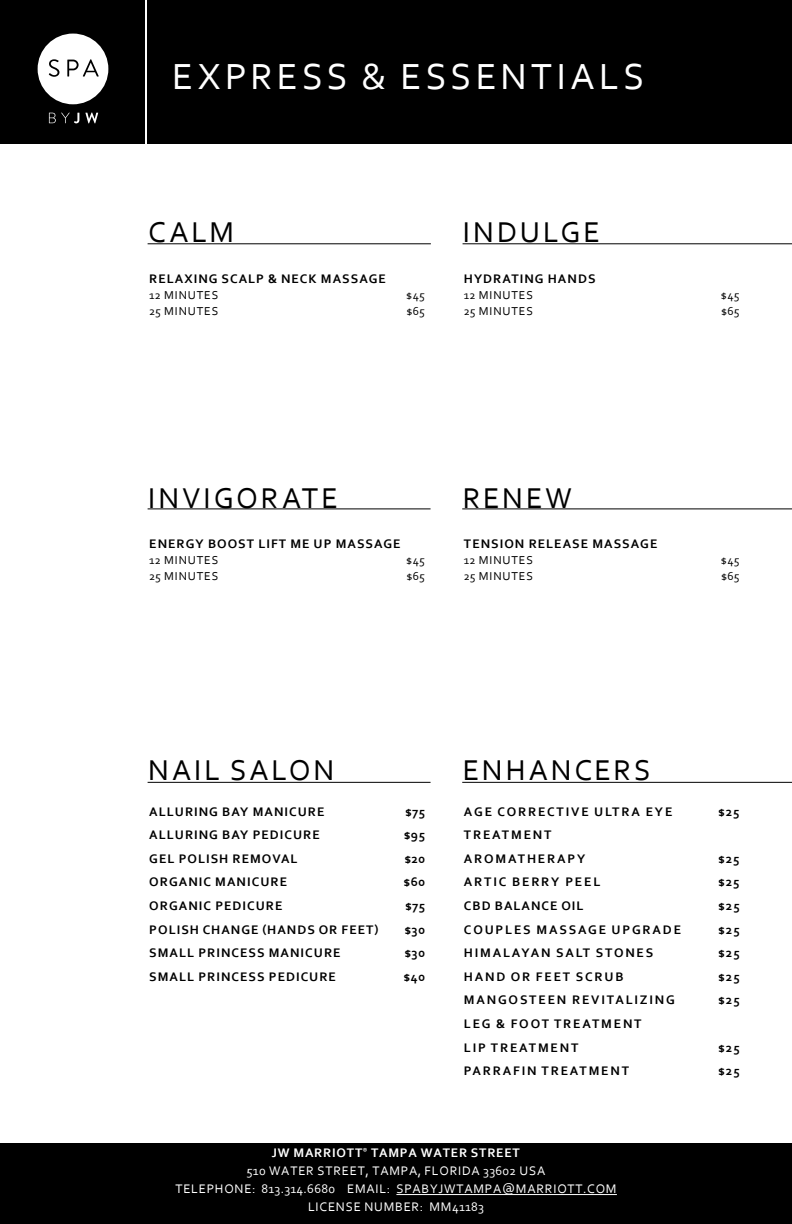
<style>
.page{position:relative;width:792px;height:1224px;background:#fff}
.page>*{position:absolute;margin:0;border:0;box-sizing:border-box;transform-origin:0 0}
.t1{font:38px "Corbel";letter-spacing:.11em;color:#fff}
.t2{font:30px "Corbel";letter-spacing:.095em;color:#000}
.t3{font:700 13px "Corbel";letter-spacing:.08em;color:#000}
.t4{font:700 13px "Corbel";letter-spacing:.14em;color:#000}
.t5{font:13px/18px "Corbel";letter-spacing:.06em;color:#fff;text-align:center}
.t6{font:700 13px "Corbel";letter-spacing:.06em;color:#fff}
.t7{font:12px/16px "Corbel";letter-spacing:.07em;color:#000}
</style>
<div class="page">
<div style="left:0;top:1143px;width:792px;height:81px;background:#000"></div>
<hr style="left:462px;top:782px;width:330px;height:1px;background:#000">
<hr style="left:148px;top:782px;width:283px;height:1px;background:#000">
<hr style="left:148px;top:243px;width:283px;height:1px;background:#000">
<hr style="left:462px;top:508px;width:330px;height:1px;background:#000">
<hr style="left:148px;top:508px;width:283px;height:1px;background:#000">
<hr style="left:463px;top:243px;width:329px;height:1px;background:#000">
<hr style="left:396px;top:1194px;width:221px;height:1px;background:#fff">
<div style="left:0;top:0;width:145px;height:144px;background:#000"></div>
<svg style="left:49px;top:113px;width:30px;height:10px"></svg>
<svg style="left:85px;top:113px;width:13px;height:10px"></svg>
<svg style="left:38px;top:34px;width:70px;height:70px"></svg>
<div style="left:148px;top:0;width:644px;height:144px;background:#000"></div>
<p class="t1" style="left:172px;top:53px;width:474px">EXPRESS &amp; ESSENTIALS</p>
<p class="t2" style="left:148px;top:214px;width:88px">CALM</p>
<p class="t2" style="left:463px;top:214px;width:139px">INDULGE</p>
<p class="t3" style="left:149px;top:271px;width:238px">RELAXING SCALP &amp; NECK MASSAGE</p>
<p class="t7" style="left:149px;top:287px;width:71px">12 MINUTES<br>25 MINUTES</p>
<p class="t7" style="left:406px;top:287px;width:20px">$45 $65</p>
<p class="t3" style="left:464px;top:271px;width:133px">HYDRATING HANDS</p>
<p class="t7" style="left:464px;top:287px;width:71px">12 MINUTES<br>25 MINUTES</p>
<p class="t7" style="left:721px;top:287px;width:20px">$45 $65</p>
<p class="t2" style="left:148px;top:479px;width:191px">INVIGORATE</p>
<p class="t2" style="left:463px;top:479px;width:111px">RENEW</p>
<p class="t3" style="left:149px;top:536px;width:253px">ENERGY BOOST LIFT ME UP MASSAGE</p>
<p class="t7" style="left:149px;top:552px;width:71px">12 MINUTES</p>
<p class="t7" style="left:406px;top:552px;width:20px">$45</p>
<p class="t7" style="left:149px;top:568px;width:71px">25 MINUTES</p>
<p class="t7" style="left:406px;top:568px;width:20px">$65</p>
<p class="t3" style="left:464px;top:536px;width:195px">TENSION RELEASE MASSAGE</p>
<p class="t7" style="left:464px;top:552px;width:71px">12 MINUTES<br>25 MINUTES</p>
<p class="t7" style="left:721px;top:552px;width:20px">$45 $65</p>
<p class="t2" style="left:148px;top:751px;width:188px">NAIL SALON</p>
<p class="t3" style="left:149px;top:803px;width:177px">ALLURING BAY MANICURE</p>
<p class="t3" style="left:405px;top:803px;width:22px">$75</p>
<p class="t3" style="left:149px;top:827px;width:172px">ALLURING BAY PEDICURE</p>
<p class="t3" style="left:404px;top:827px;width:23px">$95</p>
<p class="t3" style="left:149px;top:850px;width:150px">GEL POLISH REMOVAL</p>
<p class="t3" style="left:405px;top:850px;width:22px">$20</p>
<p class="t3" style="left:149px;top:874px;width:139px">ORGANIC MANICURE</p>
<p class="t3" style="left:403px;top:874px;width:23px">$60</p>
<p class="t3" style="left:149px;top:898px;width:135px">ORGANIC PEDICURE</p>
<p class="t3" style="left:405px;top:898px;width:22px">$75</p>
<p class="t3" style="left:149px;top:921px;width:231px">POLISH CHANGE (HANDS OR FEET)</p>
<p class="t3" style="left:404px;top:921px;width:22px">$30</p>
<p class="t3" style="left:149px;top:945px;width:193px">SMALL PRINCESS MANICURE</p>
<p class="t3" style="left:404px;top:945px;width:22px">$30</p>
<p class="t3" style="left:149px;top:968px;width:188px">SMALL PRINCESS PEDICURE</p>
<p class="t3" style="left:404px;top:968px;width:23px">$40</p>
<p class="t2" style="left:463px;top:751px;width:189px">ENHANCERS</p>
<p class="t4" style="left:464px;top:803px;width:210px">AGE CORRECTIVE ULTRA EYE</p>
<p class="t3" style="left:718px;top:803px;width:23px">$25</p>
<p class="t4" style="left:464px;top:827px;width:89px">TREATMENT</p>
<p class="t4" style="left:464px;top:850px;width:123px">AROMATHERAPY</p>
<p class="t3" style="left:718px;top:850px;width:23px">$25</p>
<p class="t4" style="left:464px;top:874px;width:138px">ARTIC BERRY PEEL</p>
<p class="t3" style="left:718px;top:874px;width:23px">$25</p>
<p class="t3" style="left:464px;top:898px;width:121px">CBD BALANCE OIL</p>
<p class="t3" style="left:718px;top:898px;width:23px">$25</p>
<p class="t4" style="left:464px;top:921px;width:219px">COUPLES MASSAGE UPGRADE</p>
<p class="t3" style="left:718px;top:921px;width:23px">$25</p>
<p class="t4" style="left:464px;top:945px;width:191px">HIMALAYAN SALT STONES</p>
<p class="t3" style="left:718px;top:945px;width:23px">$25</p>
<p class="t4" style="left:464px;top:968px;width:161px">HAND OR FEET SCRUB</p>
<p class="t3" style="left:718px;top:968px;width:23px">$25</p>
<p class="t4" style="left:464px;top:992px;width:212px">MANGOSTEEN REVITALIZING</p>
<p class="t3" style="left:718px;top:992px;width:23px">$25</p>
<p class="t4" style="left:464px;top:1016px;width:179px">LEG &amp; FOOT TREATMENT</p>
<p class="t4" style="left:464px;top:1039px;width:116px">LIP TREATMENT</p>
<p class="t3" style="left:718px;top:1039px;width:23px">$25</p>
<p class="t4" style="left:464px;top:1063px;width:167px">PARRAFIN TREATMENT</p>
<p class="t3" style="left:718px;top:1063px;width:23px">$25</p>
<p class="t6" style="left:272px;top:1145px;width:250px">JW MARRIOTT<sup>®</sup> TAMPA WATER STREET</p>
<p class="t5" style="left:175px;top:1162px;width:443px">510 WATER STREET, TAMPA, FLORIDA 33602 USA<br>TELEPHONE: 813.314.6680 EMAIL: SPABYJWTAMPA@MARRIOTT.COM<br>LICENSE NUMBER: MM41183</p>
</div>
